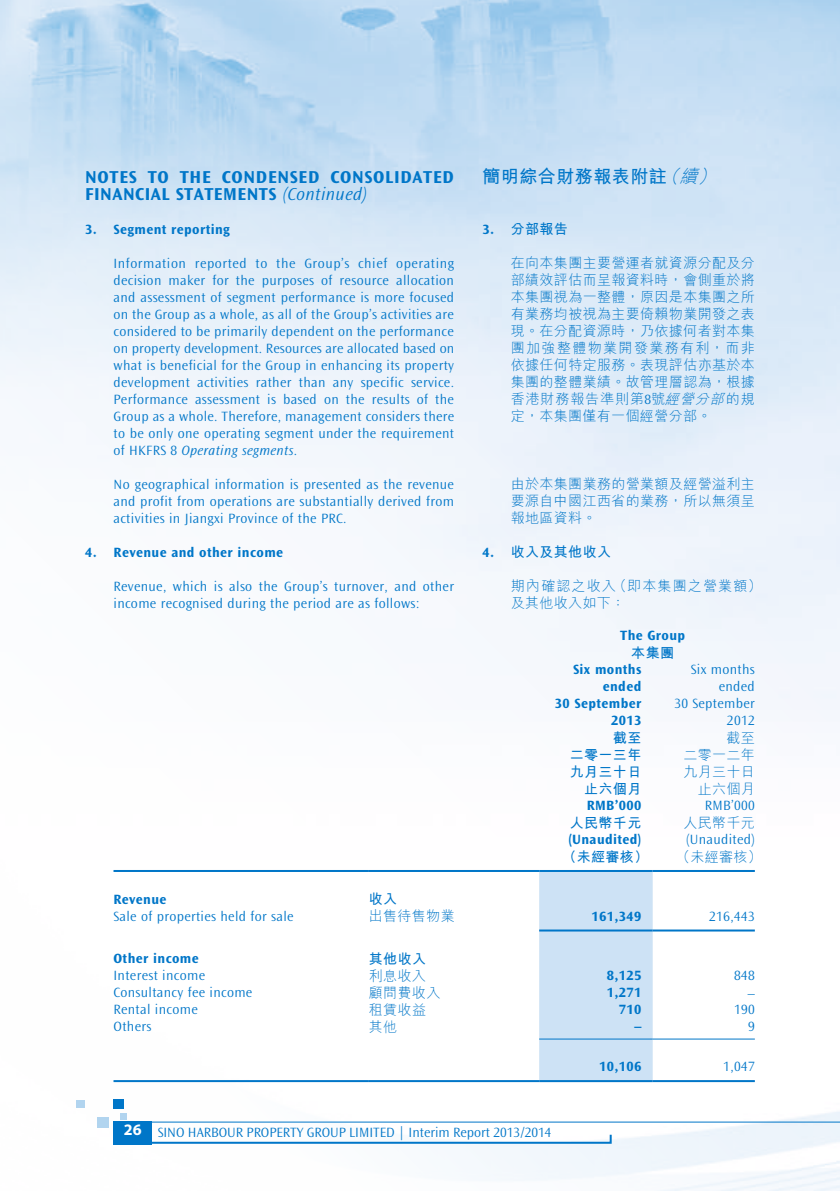
<style>
.page{position:relative;width:840px;height:1191px;background:#fff}
.page>*{position:absolute;margin:0;border:0;box-sizing:border-box;transform-origin:0 0}
.t1{font:700 18px/17px "Ocean Sans Std";letter-spacing:.04em;color:#0076c8}
.t2{font:700 18px "M Hei HK";letter-spacing:.025em;color:#0076c8}
.t3{font:300 14px/17px "Ocean Sans Std";letter-spacing:.025em;color:#0076c8;text-align:justify}
.t4{font:300 14px/17px "M Hei HK";letter-spacing:.025em;color:#0076c8;text-align:justify}
.t5{font:700 14px/17px "Ocean Sans Std";letter-spacing:.025em;color:#0076c8;text-align:right}
.t6{font:300 14px "Ocean Sans Std";color:#0076c8}
.t7{font:700 14px/17px "M Hei HK";letter-spacing:.025em;color:#0076c8;text-align:right}
.t8{font:300 14px/17px "M Hei HK";letter-spacing:.085em;color:#0076c8}
.s1{font-weight:300;font-style:italic}
.s2{font-style:italic}
.s3{font-family:"Ocean Sans Std"}
</style>
<div class="page">
<img style="left:0;top:0;width:839px;height:1191px">
<div style="left:76px;top:1100px;width:9px;height:8px;background:#b1d4ef"></div>
<div style="left:98px;top:1117px;width:11px;height:10px;background:#b1d4ef"></div>
<div style="left:120px;top:1113px;width:7px;height:6px;background:#b1d4ef"></div>
<div style="left:113px;top:1099px;width:10px;height:10px;background:#0076c8"></div>
<div style="left:113px;top:1121px;width:39px;height:24px;background:#0076c8"></div>
<svg style="left:152px;top:1132px;width:460px;height:12px"></svg>
<hr style="left:145px;top:1121px;width:694px;height:1px;background:#0076c8">
<div style="left:539px;top:872px;width:113px;height:208px;background:#cde2f5"></div>
<hr style="left:113px;top:870px;width:256px;height:2px;background:#0076c8">
<hr style="left:369px;top:870px;width:170px;height:2px;background:#0076c8">
<hr style="left:539px;top:870px;width:113px;height:2px;background:#0076c8">
<hr style="left:652px;top:870px;width:102px;height:2px;background:#0076c8">
<hr style="left:539px;top:929px;width:113px;height:2px;background:#0076c8">
<hr style="left:652px;top:929px;width:102px;height:2px;background:#0076c8">
<hr style="left:539px;top:1038px;width:113px;height:1px;background:#0076c8">
<hr style="left:652px;top:1038px;width:102px;height:1px;background:#0076c8">
<hr style="left:113px;top:1080px;width:256px;height:2px;background:#0076c8">
<hr style="left:369px;top:1080px;width:170px;height:2px;background:#0076c8">
<hr style="left:539px;top:1080px;width:113px;height:2px;background:#0076c8">
<hr style="left:652px;top:1080px;width:102px;height:2px;background:#0076c8">
<p class="t1" style="left:85px;top:169px;width:370px">Notes to the Condensed Consolidated<br>Financial Statements <span class="s1">(Continued)</span></p>
<p class="t5" style="left:85px;top:221px;width:146px">3. Segment reporting</p>
<p class="t3" style="left:113px;top:255px;width:342px">Information reported to the Group’s chief operating decision maker for the purposes of resource allocation and assessment of segment performance is more focused on the Group as a whole, as all of the Group’s activities are considered to be primarily dependent on the performance on property development. Resources are allocated based on what is beneficial for the Group in enhancing its property development activities rather than any specific service.<br>Performance assessment is based on the results of the Group as a whole. Therefore, management considers there to be only one operating segment under the requirement of HKFRS 8 <span class="s2">Operating segments</span>.</p>
<p class="t3" style="left:113px;top:476px;width:342px">No geographical information is presented as the revenue and profit from operations are substantially derived from activities in Jiangxi Province of the PRC.</p>
<p class="t5" style="left:85px;top:544px;width:199px">4. Revenue and other income</p>
<p class="t3" style="left:113px;top:578px;width:342px">Revenue, which is also the Group’s turnover, and other income recognised during the period are as follows:</p>
<p class="t2" style="left:482px;top:163px;width:241px">簡明綜合財務報表附註<span class="s1">（續）</span></p>
<p class="t7" style="left:482px;top:219px;width:87px"><span class="s3">3.</span> 分部報告</p>
<p class="t4" style="left:510px;top:254px;width:245px">在向本集團主要營運者就資源分配及分部績效評估而呈報資料時，會側重於將本集團視為一整體，原因是本集團之所有業務均被視為主要倚賴物業開發之表現。在分配資源時，乃依據何者對本集團加強整體物業開發業務有利，而非依據任何特定服務。表現評估亦基於本集團的整體業績。故管理層認為，根據香港財務報告準則第<span class="s3">8</span>號<span class="s2">經營分部</span>的規定，本集團僅有一個經營分部。</p>
<p class="t4" style="left:510px;top:475px;width:245px">由於本集團業務的營業額及經營溢利主要源自中國江西省的業務，所以無須呈報地區資料。</p>
<p class="t7" style="left:482px;top:542px;width:130px"><span class="s3">4.</span> 收入及其他收入</p>
<p class="t8" style="left:510px;top:577px;width:252px">期內確認之收入（即本集團之營業額）及其他收入如下：</p>
<p class="t5" style="left:620px;top:627px;width:66px">The Group</p>
<p class="t7" style="left:631px;top:643px;width:44px">本集團</p>
<p class="t5" style="left:554px;top:661px;width:88px">Six months ended<br>30 September<br>2013</p>
<p class="t3" style="left:674px;top:661px;width:82px;text-align:right">Six months ended<br>30 September<br>2012</p>
<p class="t7" style="left:569px;top:728px;width:73px">截至<br>二零一三年九月三十日止六個月</p>
<p class="t4" style="left:683px;top:728px;width:73px;text-align:right">截至<br>二零一二年九月三十日止六個月</p>
<p class="t5" style="left:586px;top:797px;width:56px">RMB’000</p>
<p class="t3" style="left:704px;top:797px;width:52px">RMB’000</p>
<p class="t7" style="left:569px;top:813px;width:73px">人民幣千元</p>
<p class="t4" style="left:683px;top:813px;width:73px">人民幣千元</p>
<p class="t5" style="left:568px;top:831px;width:74px">(Unaudited)</p>
<p class="t3" style="left:685px;top:831px;width:70px">(Unaudited)</p>
<p class="t7" style="left:562px;top:847px;width:87px">（未經審核）</p>
<p class="t4" style="left:675px;top:847px;width:87px">（未經審核）</p>
<p class="t5" style="left:113px;top:890px;width:54px">Revenue</p>
<p class="t7" style="left:369px;top:889px;width:30px">收入</p>
<p class="t3" style="left:113px;top:907px;width:181px">Sale of properties held for sale</p>
<p class="t4" style="left:369px;top:907px;width:87px">出售待售物業</p>
<p class="t5" style="left:591px;top:907px;width:51px">161,349</p>
<p class="t3" style="left:708px;top:907px;width:47px">216,443</p>
<p class="t5" style="left:113px;top:950px;width:87px">Other income</p>
<p class="t7" style="left:369px;top:949px;width:59px">其他收入</p>
<p class="t3" style="left:113px;top:967px;width:93px">Interest income</p>
<p class="t4" style="left:369px;top:966px;width:59px">利息收入</p>
<p class="t5" style="left:606px;top:967px;width:36px">8,125</p>
<p class="t3" style="left:733px;top:967px;width:22px">848</p>
<p class="t3" style="left:113px;top:984px;width:140px">Consultancy fee income</p>
<p class="t4" style="left:369px;top:983px;width:73px">顧問費收入</p>
<p class="t5" style="left:606px;top:984px;width:36px">1,271</p>
<p class="t3" style="left:747px;top:984px;width:8px">–</p>
<p class="t3" style="left:113px;top:1001px;width:86px">Rental income</p>
<p class="t4" style="left:369px;top:1000px;width:59px">租賃收益</p>
<p class="t5" style="left:618px;top:1001px;width:24px">710</p>
<p class="t3" style="left:733px;top:1001px;width:22px">190</p>
<p class="t3" style="left:113px;top:1018px;width:39px">Others</p>
<p class="t4" style="left:369px;top:1017px;width:30px">其他</p>
<p class="t5" style="left:634px;top:1018px;width:8px">–</p>
<p class="t3" style="left:747px;top:1018px;width:8px">9</p>
<p class="t5" style="left:598px;top:1058px;width:44px">10,106</p>
<p class="t3" style="left:723px;top:1058px;width:33px">1,047</p>
<p class="t6" style="left:124px;top:1125px;width:429px"><sup>26</sup> SINO HARBOUR PROPERTY GROUP LIMITED | Interim Report 2013/2014</p>
</div>
